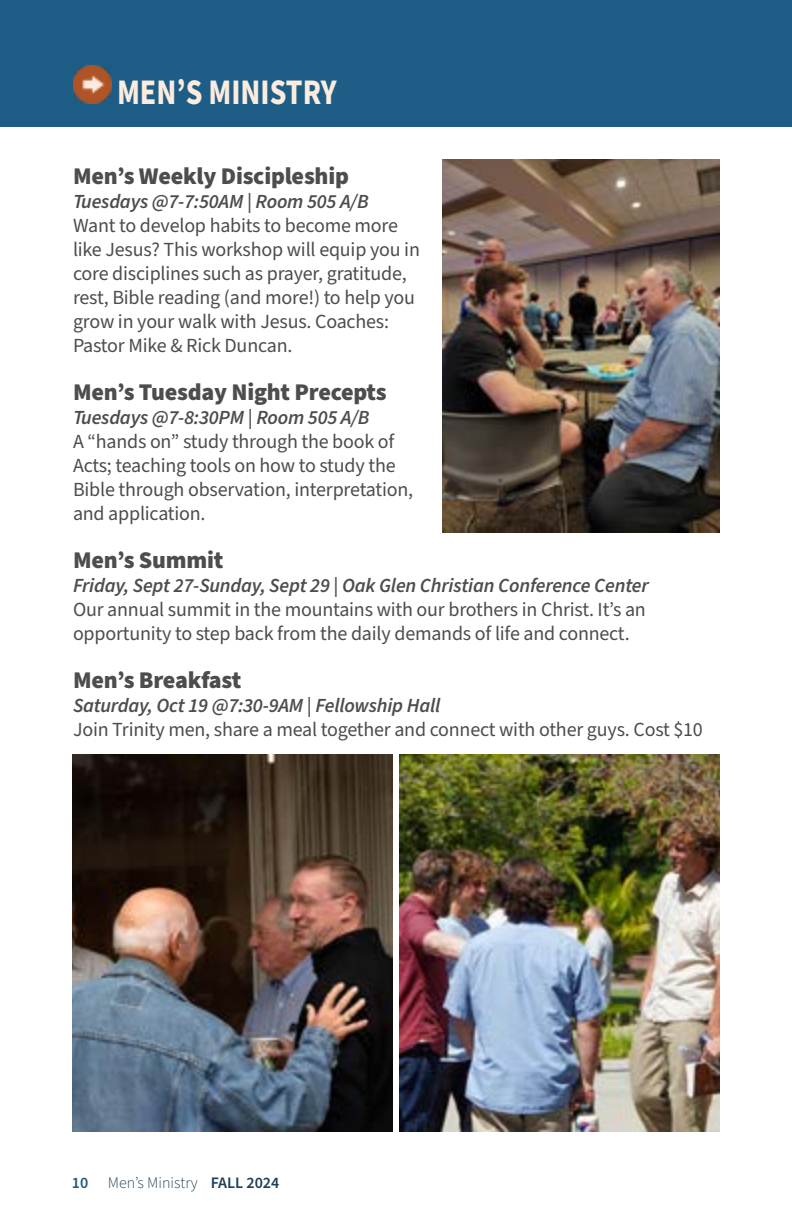
<style>
.page{position:relative;width:792px;height:1224px;background:#fff}
.page>*{position:absolute;margin:0;border:0;box-sizing:border-box;transform-origin:0 0}
.t1{font:700 36px "Source Sans Pro";color:#fdecde;scale:.83 1}
.t2{font:900 24px "Source Sans Pro";letter-spacing:-.01em;color:#4c4d4d}
.t3{font:20px/24px "Source Sans Pro";letter-spacing:-.01em;color:#4c4d4d}
.t4{font:italic 600 20px "Source Sans Pro";letter-spacing:-.01em;color:#4c4d4d}
.t5{font:300 16px "Source Sans Pro";color:#1e4057}
.s1{font-weight:600;color:#1e5e86}
.s2{font-weight:600}
</style>
<div class="page">
<div style="left:0;top:0;width:792px;height:127px;background:#1e5e86"></div>
<img style="left:73px;top:65px;width:38px;height:39px">
<img style="left:442px;top:160px;width:278px;height:373px">
<img style="left:399px;top:755px;width:321px;height:377px">
<img style="left:72px;top:755px;width:321px;height:377px">
<h1 class="t1" style="left:117px;top:67px;width:266px">MEN’S MINISTRY</h1>
<p class="t2" style="left:73px;top:160px;width:277px">Men’s Weekly Discipleship</p>
<p class="t4" style="left:73px;top:188px;width:297px">Tuesdays @7-7:50AM | Room 505 A/B</p>
<p class="t3" style="left:73px;top:214px;width:348px">Want to develop habits to become more like Jesus? This workshop will equip you in core disciplines such as prayer, gratitude, rest, Bible reading (and more!) to help you grow in your walk with Jesus. Coaches:<br>Pastor Mike &amp; Rick Duncan.</p>
<p class="t2" style="left:73px;top:376px;width:315px">Men’s Tuesday Night Precepts</p>
<p class="t4" style="left:73px;top:404px;width:298px">Tuesdays @7-8:30PM | Room 505 A/B</p>
<p class="t3" style="left:73px;top:430px;width:342px">A “hands on” study through the book of Acts; teaching tools on how to study the Bible through observation, interpretation, and application.</p>
<p class="t2" style="left:73px;top:544px;width:152px">Men’s Summit</p>
<p class="t4" style="left:73px;top:572px;width:577px">Friday, Sept 27-Sunday, Sept 29 | Oak Glen Christian Conference Center</p>
<p class="t3" style="left:73px;top:598px;width:574px">Our annual summit in the mountains with our brothers in Christ. It’s an opportunity to step back from the daily demands of life and connect.</p>
<p class="t2" style="left:73px;top:664px;width:170px">Men’s Breakfast</p>
<p class="t4" style="left:73px;top:692px;width:369px">Saturday, Oct 19 @7:30-9AM | Fellowship Hall</p>
<p class="t3" style="left:73px;top:718px;width:631px">Join Trinity men, share a meal together and connect with other guys. Cost $10</p>
<p class="t5" style="left:72px;top:1172px;width:209px"><span class="s1">10</span> Men’s Ministry <span class="s2">FALL 2024</span></p>
</div>
